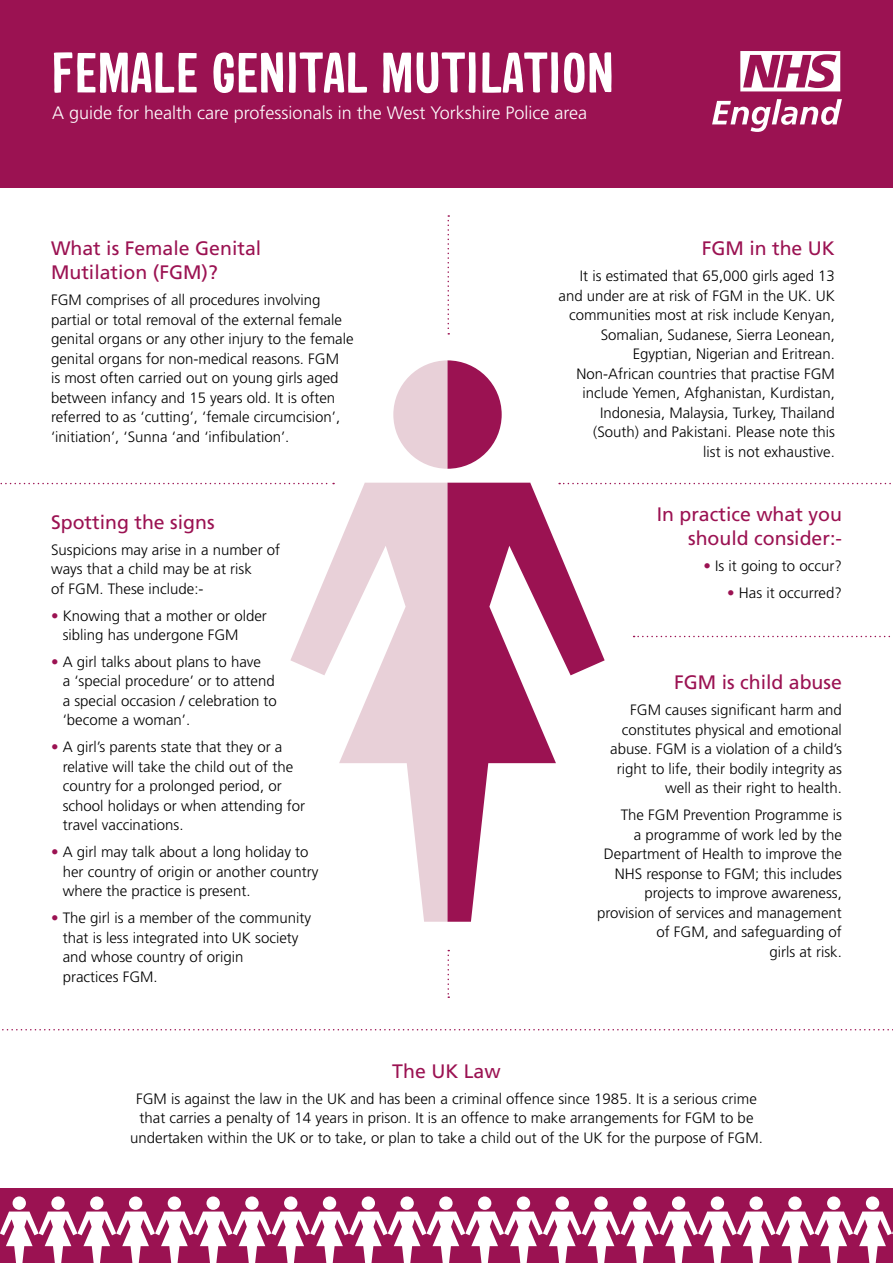
<style>
.page{position:relative;width:893px;height:1263px;background:#fff}
.page>*{position:absolute;margin:0;border:0;box-sizing:border-box;transform-origin:0 0}
.t1{font:700 55.5px "Sini";color:#fff}
.Heading{font:19.5px/24px "Frutiger";color:#9b1252}
.t2{font:300 18px "Frutiger";color:#fff}
.body{font:300 15px/19.5px "Frutiger";color:#000}
.s1{color:#9b1252}
</style>
<div class="page">
<div style="left:0;top:0;width:893px;height:187px;background:#9b1252"></div>
<svg style="left:740px;top:51px;width:100px;height:40px"></svg>
<svg style="left:712px;top:99px;width:130px;height:33px"></svg>
<svg style="left:290px;top:360px;width:157px;height:562px"></svg>
<svg style="left:447px;top:360px;width:158px;height:562px"></svg>
<svg style="left:0;top:483px;width:334px;height:1px"></svg>
<svg style="left:447px;top:215px;width:2px;height:120px"></svg>
<svg style="left:447px;top:950px;width:2px;height:48px"></svg>
<svg style="left:559px;top:483px;width:332px;height:1px"></svg>
<svg style="left:634px;top:636px;width:256px;height:1px"></svg>
<svg style="left:2px;top:1029px;width:891px;height:1px"></svg>
<div style="left:0;top:1188px;width:893px;height:75px;background:#9b1252"></div>
<div style="left:13px;top:1196px;width:13px;height:14px;background:#fff;border-radius:50%"></div>
<div style="left:51px;top:1196px;width:14px;height:14px;background:#fff;border-radius:50%"></div>
<div style="left:90px;top:1196px;width:14px;height:14px;background:#fff;border-radius:50%"></div>
<div style="left:129px;top:1196px;width:13px;height:14px;background:#fff;border-radius:50%"></div>
<div style="left:168px;top:1196px;width:13px;height:14px;background:#fff;border-radius:50%"></div>
<div style="left:206px;top:1196px;width:14px;height:14px;background:#fff;border-radius:50%"></div>
<div style="left:245px;top:1196px;width:14px;height:14px;background:#fff;border-radius:50%"></div>
<div style="left:284px;top:1196px;width:13px;height:14px;background:#fff;border-radius:50%"></div>
<div style="left:323px;top:1196px;width:13px;height:14px;background:#fff;border-radius:50%"></div>
<div style="left:362px;top:1196px;width:13px;height:14px;background:#fff;border-radius:50%"></div>
<div style="left:400px;top:1196px;width:14px;height:14px;background:#fff;border-radius:50%"></div>
<div style="left:439px;top:1196px;width:14px;height:14px;background:#fff;border-radius:50%"></div>
<div style="left:478px;top:1196px;width:13px;height:14px;background:#fff;border-radius:50%"></div>
<div style="left:517px;top:1196px;width:13px;height:14px;background:#fff;border-radius:50%"></div>
<div style="left:556px;top:1196px;width:13px;height:14px;background:#fff;border-radius:50%"></div>
<div style="left:594px;top:1196px;width:14px;height:14px;background:#fff;border-radius:50%"></div>
<div style="left:633px;top:1196px;width:13px;height:14px;background:#fff;border-radius:50%"></div>
<div style="left:672px;top:1196px;width:13px;height:14px;background:#fff;border-radius:50%"></div>
<div style="left:711px;top:1196px;width:13px;height:14px;background:#fff;border-radius:50%"></div>
<div style="left:749px;top:1196px;width:14px;height:14px;background:#fff;border-radius:50%"></div>
<div style="left:788px;top:1196px;width:14px;height:14px;background:#fff;border-radius:50%"></div>
<div style="left:827px;top:1196px;width:13px;height:14px;background:#fff;border-radius:50%"></div>
<div style="left:866px;top:1196px;width:13px;height:14px;background:#fff;border-radius:50%"></div>
<svg style="left:0;top:1211px;width:893px;height:52px"></svg>
<p class="t1" style="left:51px;top:38px;width:564px">FEMALE GENITAL MUTILATION</p>
<p class="t2" style="left:52px;top:102px;width:536px">A guide for health care professionals in the West Yorkshire Police area</p>
<p class="Heading" style="left:51px;top:236px;width:212px">What is Female Genital<br>Mutilation (FGM)?</p>
<p class="body" style="left:51px;top:290px;width:304px">FGM comprises of all procedures involving partial or total removal of the external female genital organs or any other injury to the female genital organs for non-medical reasons. FGM<br>is most often carried out on young girls aged between infancy and 15 years old. It is often referred to as ‘cutting’, ‘female circumcision’, ‘initiation’, ‘Sunna ‘and ‘infibulation’.</p>
<p class="Heading" style="left:51px;top:510px;width:165px">Spotting the signs</p>
<p class="body" style="left:51px;top:540px;width:231px">Suspicions may arise in a number of ways that a child may be at risk<br>of FGM. These include:-</p>
<p class="body" style="left:63px;top:605px;width:206px;text-indent:-12px"><span class="s1">•</span> Knowing that a mother or older sibling has undergone FGM</p>
<p class="body" style="left:63px;top:652px;width:216px;text-indent:-12px"><span class="s1">•</span> A girl talks about plans to have<br>a ‘special procedure’ or to attend a special occasion / celebration to ‘become a woman’.</p>
<p class="body" style="left:63px;top:737px;width:244px;text-indent:-12px"><span class="s1">•</span> A girl’s parents state that they or a relative will take the child out of the country for a prolonged period, or school holidays or when attending for travel vaccinations.</p>
<p class="body" style="left:63px;top:842px;width:257px;text-indent:-12px"><span class="s1">•</span> A girl may talk about a long holiday to her country of origin or another country where the practice is present.</p>
<p class="body" style="left:63px;top:908px;width:250px;text-indent:-12px"><span class="s1">•</span> The girl is a member of the community that is less integrated into UK society and whose country of origin<br>practices FGM.</p>
<p class="Heading" style="left:702px;top:236px;width:135px">FGM in the UK</p>
<p class="body" style="left:558px;top:266px;width:278px;text-align:right">It is estimated that 65,000 girls aged 13 and under are at risk of FGM in the UK. UK communities most at risk include Kenyan, Somalian, Sudanese, Sierra Leonean, Egyptian, Nigerian and Eritrean.<br>Non-African countries that practise FGM include Yemen, Afghanistan, Kurdistan, Indonesia, Malaysia, Turkey, Thailand (South) and Pakistani. Please note this<br>list is not exhaustive.</p>
<p class="Heading" style="left:657px;top:502px;width:187px;text-align:right">In practice what you should consider:-</p>
<p class="body" style="left:704px;top:556px;width:140px"><span class="s1">•</span> Is it going to occur?</p>
<p class="body" style="left:727px;top:583px;width:116px"><span class="s1">•</span> Has it occurred?</p>
<p class="Heading" style="left:674px;top:670px;width:169px">FGM is child abuse</p>
<p class="body" style="left:610px;top:700px;width:233px;text-align:right">FGM causes significant harm and constitutes physical and emotional abuse. FGM is a violation of a child’s right to life, their bodily integrity as well as their right to health.</p>
<p class="body" style="left:597px;top:805px;width:246px;text-align:right">The FGM Prevention Programme is<br>a programme of work led by the<br>Department of Health to improve the<br>NHS response to FGM; this includes projects to improve awareness, provision of services and management of FGM, and safeguarding of<br>girls at risk.</p>
<p class="Heading" style="left:392px;top:1059px;width:110px">The UK Law</p>
<p class="body" style="left:130px;top:1089px;width:634px;text-align:center">FGM is against the law in the UK and has been a criminal offence since 1985. It is a serious crime that carries a penalty of 14 years in prison. It is an offence to make arrangements for FGM to be undertaken within the UK or to take, or plan to take a child out of the UK for the purpose of FGM.</p>
</div>
